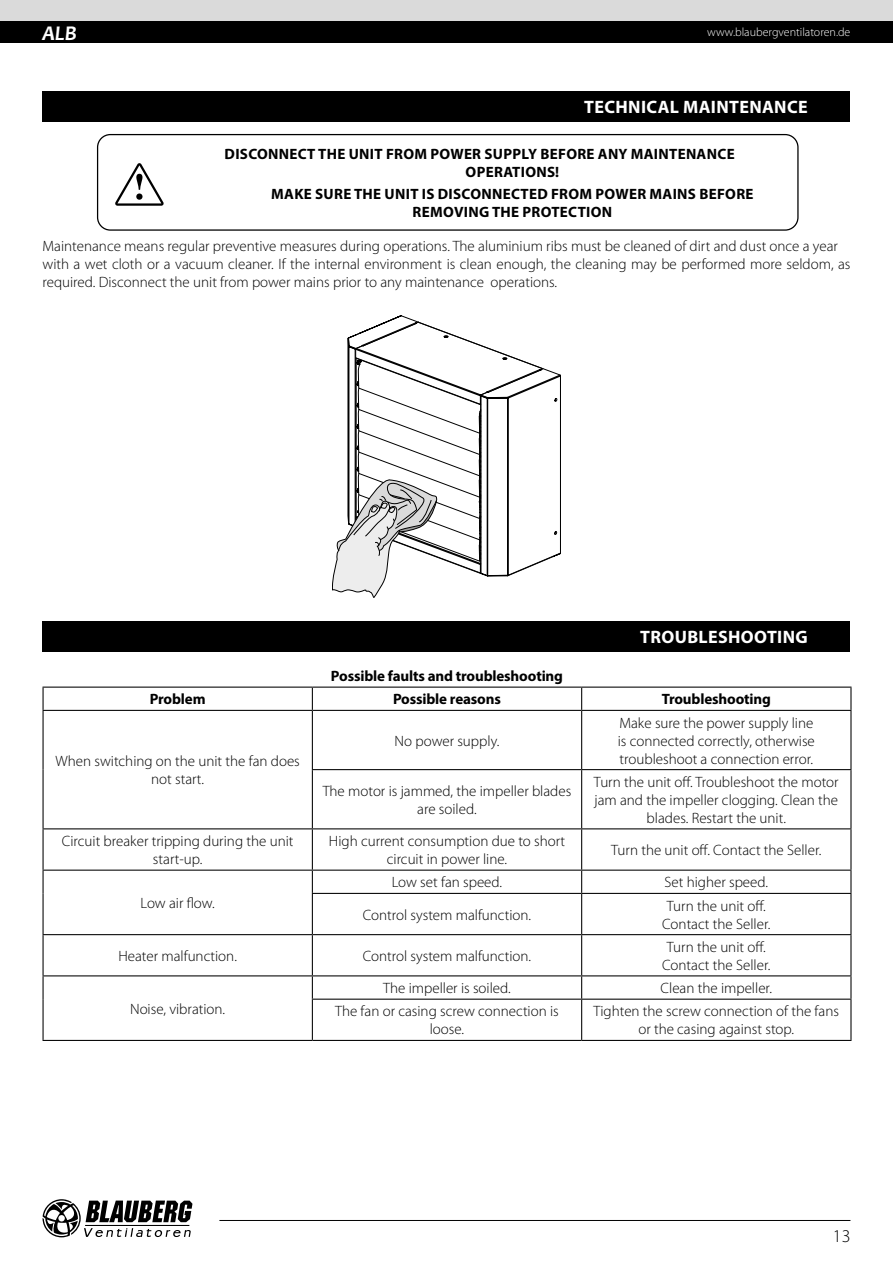
<style>
.page{position:relative;width:893px;height:1263px;background:#fff}
.page>*{position:absolute;margin:0;border:0;box-sizing:border-box;transform-origin:0 0}
.t1{font:italic 700 21px "Candara";color:#fff}
.t2{font:700 18px "Myriad Pro";letter-spacing:.02em;color:#fff}
.t3{font:300 18px "Myriad Pro";color:#000}
.t4{font:300 15px/18px "Myriad Pro";color:#000;text-align:center}
.t5{font:700 15px/18px "Myriad Pro";letter-spacing:.02em;color:#000}
.t6{font:700 15px "Myriad Pro";letter-spacing:-.01em;color:#000}
.t7{font:300 12px "Myriad Pro";color:#fff}
</style>
<div class="page">
<div style="left:0;top:0;width:893px;height:21px;background:#dadada"></div>
<div style="left:0;top:21px;width:893px;height:22px;background:#000"></div>
<svg style="left:43px;top:1199px;width:149px;height:38px"></svg>
<hr style="left:219px;top:1220px;width:631px;height:1px;background:#000">
<div style="left:43px;top:621px;width:807px;height:31px;background:#000"></div>
<div style="left:97px;top:134px;width:702px;height:97px;border:1px solid #000;border-radius:13px"></div>
<svg style="left:115px;top:163px;width:49px;height:43px"></svg>
<div style="left:43px;top:91px;width:807px;height:31px;background:#000"></div>
<svg style="left:332px;top:315px;width:229px;height:283px"></svg>
<hr style="left:43px;top:687px;width:269px;height:1px;background:#000">
<svg style="left:43px;top:688px;width:1px;height:22px"></svg>
<hr style="left:312px;top:687px;width:270px;height:1px;background:#000">
<svg style="left:312px;top:688px;width:1px;height:22px"></svg>
<hr style="left:582px;top:687px;width:269px;height:1px;background:#000">
<svg style="left:581px;top:688px;width:1px;height:22px"></svg>
<svg style="left:850px;top:688px;width:1px;height:22px"></svg>
<hr style="left:43px;top:710px;width:269px;height:1px;background:#000">
<hr style="left:43px;top:711px;width:1px;height:59px;background:#000">
<hr style="left:43px;top:770px;width:1px;height:58px;background:#000">
<hr style="left:312px;top:710px;width:270px;height:1px;background:#000">
<hr style="left:312px;top:711px;width:1px;height:58px;background:#000">
<hr style="left:582px;top:710px;width:269px;height:1px;background:#000">
<hr style="left:581px;top:711px;width:1px;height:58px;background:#000">
<hr style="left:850px;top:711px;width:1px;height:58px;background:#000">
<hr style="left:312px;top:769px;width:270px;height:1px;background:#000">
<hr style="left:312px;top:770px;width:1px;height:58px;background:#000">
<hr style="left:582px;top:769px;width:269px;height:1px;background:#000">
<hr style="left:581px;top:770px;width:1px;height:58px;background:#000">
<hr style="left:850px;top:770px;width:1px;height:58px;background:#000">
<hr style="left:43px;top:828px;width:269px;height:1px;background:#000">
<hr style="left:43px;top:829px;width:1px;height:41px;background:#000">
<hr style="left:312px;top:828px;width:270px;height:1px;background:#000">
<hr style="left:312px;top:829px;width:1px;height:41px;background:#000">
<hr style="left:582px;top:828px;width:269px;height:1px;background:#000">
<hr style="left:581px;top:829px;width:1px;height:41px;background:#000">
<hr style="left:850px;top:829px;width:1px;height:41px;background:#000">
<hr style="left:43px;top:870px;width:269px;height:1px;background:#000">
<svg style="left:43px;top:871px;width:1px;height:22px"></svg>
<hr style="left:43px;top:893px;width:1px;height:41px;background:#000">
<hr style="left:312px;top:870px;width:270px;height:1px;background:#000">
<svg style="left:312px;top:871px;width:1px;height:22px"></svg>
<hr style="left:582px;top:870px;width:269px;height:1px;background:#000">
<svg style="left:581px;top:871px;width:1px;height:22px"></svg>
<svg style="left:850px;top:871px;width:1px;height:22px"></svg>
<hr style="left:312px;top:893px;width:270px;height:1px;background:#000">
<hr style="left:312px;top:894px;width:1px;height:40px;background:#000">
<hr style="left:582px;top:893px;width:269px;height:1px;background:#000">
<hr style="left:581px;top:894px;width:1px;height:40px;background:#000">
<hr style="left:850px;top:894px;width:1px;height:40px;background:#000">
<hr style="left:43px;top:934px;width:269px;height:1px;background:#000">
<hr style="left:43px;top:935px;width:1px;height:40px;background:#000">
<hr style="left:312px;top:934px;width:270px;height:1px;background:#000">
<hr style="left:312px;top:935px;width:1px;height:40px;background:#000">
<hr style="left:582px;top:934px;width:269px;height:1px;background:#000">
<hr style="left:581px;top:935px;width:1px;height:40px;background:#000">
<hr style="left:850px;top:935px;width:1px;height:40px;background:#000">
<hr style="left:43px;top:975px;width:269px;height:1px;background:#000">
<svg style="left:43px;top:976px;width:1px;height:23px"></svg>
<hr style="left:43px;top:999px;width:1px;height:41px;background:#000">
<hr style="left:43px;top:1040px;width:269px;height:1px;background:#000">
<hr style="left:312px;top:975px;width:270px;height:1px;background:#000">
<svg style="left:312px;top:976px;width:1px;height:23px"></svg>
<hr style="left:582px;top:975px;width:269px;height:1px;background:#000">
<svg style="left:581px;top:976px;width:1px;height:23px"></svg>
<svg style="left:850px;top:976px;width:1px;height:23px"></svg>
<hr style="left:312px;top:999px;width:270px;height:1px;background:#000">
<hr style="left:312px;top:1000px;width:1px;height:40px;background:#000">
<hr style="left:582px;top:999px;width:269px;height:1px;background:#000">
<hr style="left:581px;top:1000px;width:1px;height:40px;background:#000">
<hr style="left:850px;top:1000px;width:1px;height:40px;background:#000">
<hr style="left:312px;top:1040px;width:270px;height:1px;background:#000">
<hr style="left:582px;top:1040px;width:269px;height:1px;background:#000">
<h1 class="t1" style="left:43px;top:20px;width:36px">ALB</h1>
<p class="t7" style="left:707px;top:26px;width:145px">www.blaubergventilatoren.de</p>
<p class="t2" style="left:584px;top:96px;width:225px">TECHNICAL MAINTENANCE</p>
<p class="t5" style="left:466px;top:144px;width:271px;text-indent:-241px">DISCONNECT THE UNIT FROM POWER SUPPLY BEFORE ANY MAINTENANCE<br>OPERATIONS!</p>
<p class="t5" style="left:271px;top:185px;width:484px;text-align:center">MAKE SURE THE UNIT IS DISCONNECTED FROM POWER MAINS BEFORE<br>REMOVING THE PROTECTION</p>
<p class="t4" style="left:43px;top:237px;width:809px;text-align:left">Maintenance means regular preventive measures during operations. The aluminium ribs must be cleaned of dirt and dust once a year with a wet cloth or a vacuum cleaner. If the internal environment is clean enough, the cleaning may be performed more seldom, as required. Disconnect the unit from power mains prior to any maintenance operations.</p>
<p class="t6" style="left:331px;top:666px;width:234px">Possible faults and troubleshooting</p>
<p class="t2" style="left:640px;top:625px;width:169px">TROUBLESHOOTING</p>
<p class="t6" style="left:150px;top:689px;width:57px">Problem</p>
<p class="t6" style="left:393px;top:689px;width:109px">Possible reasons</p>
<p class="t6" style="left:662px;top:689px;width:111px">Troubleshooting</p>
<p class="t4" style="left:56px;top:752px;width:246px">When switching on the unit the fan does not start.</p>
<p class="t4" style="left:395px;top:732px;width:106px">No power supply.</p>
<p class="t4" style="left:618px;top:714px;width:199px;text-align:justify">Make sure the power supply line is connected correctly, otherwise troubleshoot a connection error.</p>
<p class="t4" style="left:323px;top:782px;width:250px">The motor is jammed, the impeller blades are soiled.</p>
<p class="t4" style="left:594px;top:773px;width:246px">Turn the unit off. Troubleshoot the motor jam and the impeller clogging. Clean the blades. Restart the unit.</p>
<p class="t4" style="left:62px;top:832px;width:233px">Circuit breaker tripping during the unit start-up.</p>
<p class="t4" style="left:329px;top:832px;width:238px">High current consumption due to short circuit in power line.</p>
<p class="t4" style="left:611px;top:841px;width:212px">Turn the unit off. Contact the Seller.</p>
<p class="t4" style="left:141px;top:894px;width:76px">Low air flow.</p>
<p class="t4" style="left:392px;top:874px;width:112px">Low set fan speed.</p>
<p class="t4" style="left:664px;top:874px;width:105px">Set higher speed.</p>
<p class="t4" style="left:363px;top:906px;width:170px">Control system malfunction.</p>
<p class="t4" style="left:662px;top:897px;width:110px">Turn the unit off.<br>Contact the Seller.</p>
<p class="t4" style="left:118px;top:947px;width:120px">Heater malfunction.</p>
<p class="t4" style="left:363px;top:947px;width:170px">Control system malfunction.</p>
<p class="t4" style="left:662px;top:938px;width:110px">Turn the unit off.<br>Contact the Seller.</p>
<p class="t4" style="left:130px;top:1000px;width:97px">Noise, vibration.</p>
<p class="t4" style="left:383px;top:979px;width:129px">The impeller is soiled.</p>
<p class="t4" style="left:661px;top:979px;width:113px">Clean the impeller.</p>
<p class="t4" style="left:335px;top:1003px;width:225px">The fan or casing screw connection is loose.</p>
<p class="t4" style="left:594px;top:1003px;width:247px">Tighten the screw connection of the fans or the casing against stop.</p>
<p class="t3" style="left:833px;top:1226px;width:19px">13</p>
</div>
